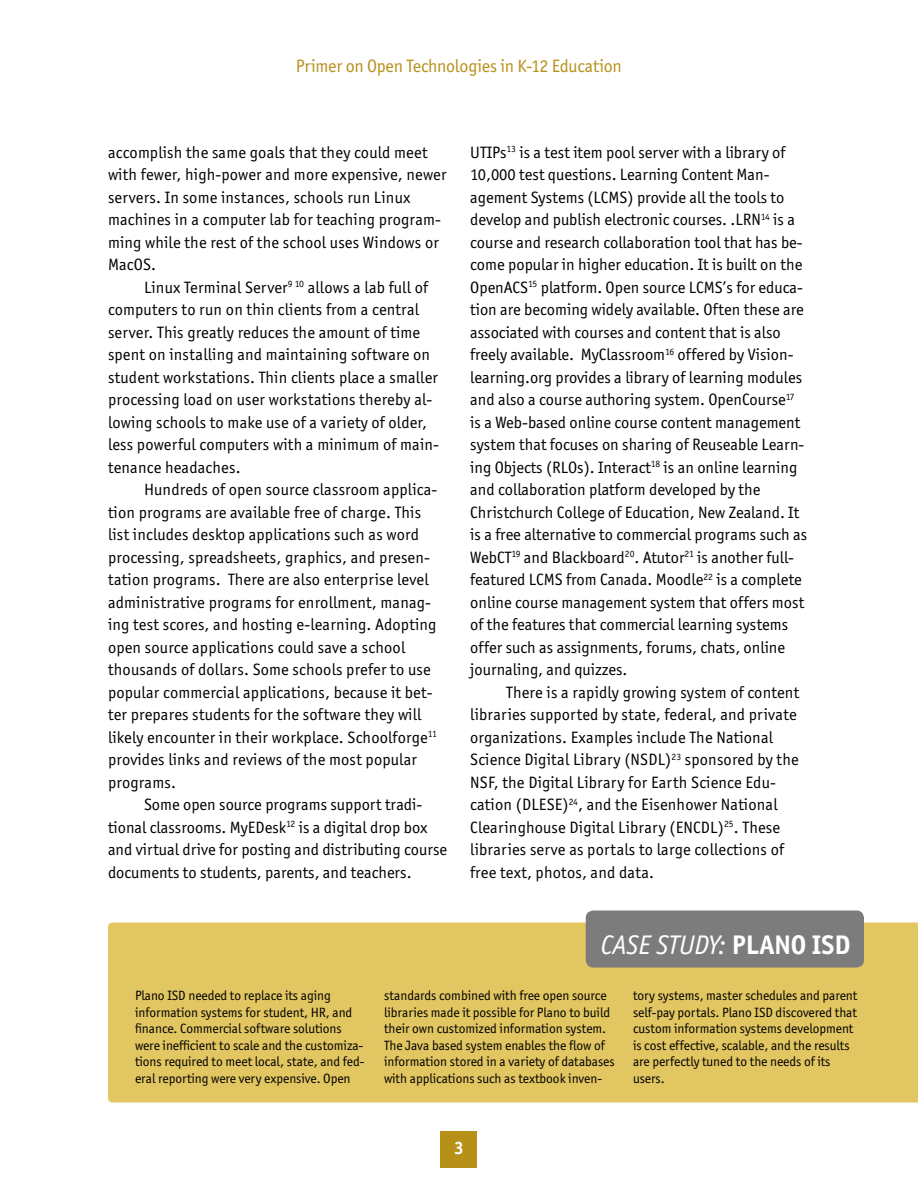
<style>
.page{position:relative;width:918px;height:1188px;background:#fff}
.page>*{position:absolute;margin:0;border:0;box-sizing:border-box;transform-origin:0 0}
.Box_-_Title{font:italic 27px "Officina San ITC";color:#fff}
.Running_Head{font:18px "Officina San ITC";letter-spacing:-.015em;color:#b7901a}
.t1{font:700 18px "Officina San ITC";color:#fff}
.Body_Text{font:16.5px/22.5px "Officina San ITC";letter-spacing:.01em;color:#000}
.Body_Text_-_No_Indent{font:16.5px/22.5px "Officina San ITC";letter-spacing:.01em;color:#000}
.Box_-_Body_Text_No_Indent{font:13.5px/16.5px "Officina San ITC";letter-spacing:-.005em;color:#000}
.s1{font-weight:700;font-style:normal}
</style>
<div class="page">
<div style="left:441px;top:1131px;width:36px;height:37px;background:#b7901a"></div>
<div style="left:108px;top:922px;width:810px;height:180px;background:#e2c661"></div>
<div style="left:586px;top:910px;width:278px;height:58px;background:#7c7c7c"></div>
<p class="Running_Head" style="left:296px;top:56px;width:327px">Primer on Open Technologies in K-12 Education</p>
<p class="Body_Text_-_No_Indent" style="left:108px;top:141px;width:340px">accomplish the same goals that they could meet with fewer, high-power and more expensive, newer servers. In some instances, schools run Linux machines in a computer lab for teaching program&shy;ming while the rest of the school uses Windows or MacOS.</p>
<p class="Body_Text" style="left:108px;top:276px;width:333px;text-indent:36px">Linux Terminal Server<sup>9</sup> <sup>10</sup> allows a lab full of computers to run on thin clients from a central server. This greatly reduces the amount of time spent on installing and maintaining software on student workstations. Thin clients place a smaller processing load on user workstations thereby al&shy;lowing schools to make use of a variety of older, less powerful computers with a minimum of main&shy;tenance headaches.</p>
<p class="Body_Text" style="left:108px;top:478px;width:331px;text-indent:36px">Hundreds of open source classroom applica&shy;tion programs are available free of charge. This list includes desktop applications such as word processing, spreadsheets, graphics, and presen&shy;tation programs. There are also enterprise level administrative programs for enrollment, manag&shy;ing test scores, and hosting e-learning. Adopting open source applications could save a school thousands of dollars. Some schools prefer to use popular commercial applications, because it bet&shy;ter prepares students for the software they will likely encounter in their workplace. Schoolforge<sup>11 </sup>provides links and reviews of the most popular programs.</p>
<p class="Body_Text" style="left:108px;top:793px;width:341px;text-indent:36px">Some open source programs support tradi&shy;tional classrooms. MyEDesk<sup>12</sup> is a digital drop box and virtual drive for posting and distributing course documents to students, parents, and teachers.</p>
<p class="Body_Text" style="left:470px;top:141px;width:338px">UTIPs<sup>13</sup> is a test item pool server with a library of 10,000 test questions. Learning Content Man&shy;agement Systems (LCMS) provide all the tools to develop and publish electronic courses. .LRN<sup>14</sup> is a course and research collaboration tool that has be&shy;come popular in higher education. It is built on the OpenACS<sup>15</sup> platform. Open source LCMS’s for educa&shy;tion are becoming widely available. Often these are associated with courses and content that is also freely available. MyClassroom<sup>16</sup> offered by Vision&shy;learning.org provides a library of learning modules and also a course authoring system. OpenCourse<sup>17 </sup>is a Web-based online course content management system that focuses on sharing of Reuseable Learn&shy;ing Objects (RLOs). Interact<sup>18</sup> is an online learning and collaboration platform developed by the Christchurch College of Education, New Zealand. It is a free alternative to commercial programs such as WebCT<sup>19</sup> and Blackboard<sup>20</sup>. Atutor<sup>21</sup> is another full&shy;featured LCMS from Canada. Moodle<sup>22</sup> is a complete online course management system that offers most of the features that commercial learning systems offer such as assignments, forums, chats, online journaling, and quizzes.</p>
<p class="Body_Text" style="left:470px;top:681px;width:330px;text-indent:36px">There is a rapidly growing system of content libraries supported by state, federal, and private organizations. Examples include The National Science Digital Library (NSDL)<sup>23</sup> sponsored by the NSF, the Digital Library for Earth Science Edu&shy;cation (DLESE)<sup>24</sup>, and the Eisenhower National Clearinghouse Digital Library (ENCDL)<sup>25</sup>. These libraries serve as portals to large collections of free text, photos, and data.</p>
<p class="Box_-_Title" style="left:601px;top:930px;width:251px">CASE STUDY: <span class="s1">PLANO ISD</span></p>
<p class="Box_-_Body_Text_No_Indent" style="left:135px;top:988px;width:231px">Plano ISD needed to replace its aging information systems for student, HR, and finance. Commercial software solutions were inefficient to scale and the customiza&shy;tions required to meet local, state, and fed&shy;eral reporting were very expensive. Open</p>
<p class="Box_-_Body_Text_No_Indent" style="left:384px;top:988px;width:232px">standards combined with free open source libraries made it possible for Plano to build their own customized information system.<br>The Java based system enables the flow of information stored in a variety of databases with applications such as textbook inven-</p>
<p class="Box_-_Body_Text_No_Indent" style="left:633px;top:988px;width:226px">tory systems, master schedules and parent self-pay portals. Plano ISD discovered that custom information systems development is cost effective, scalable, and the results are perfectly tuned to the needs of its users.</p>
<p class="t1" style="left:454px;top:1137px;width:11px">3</p>
</div>
